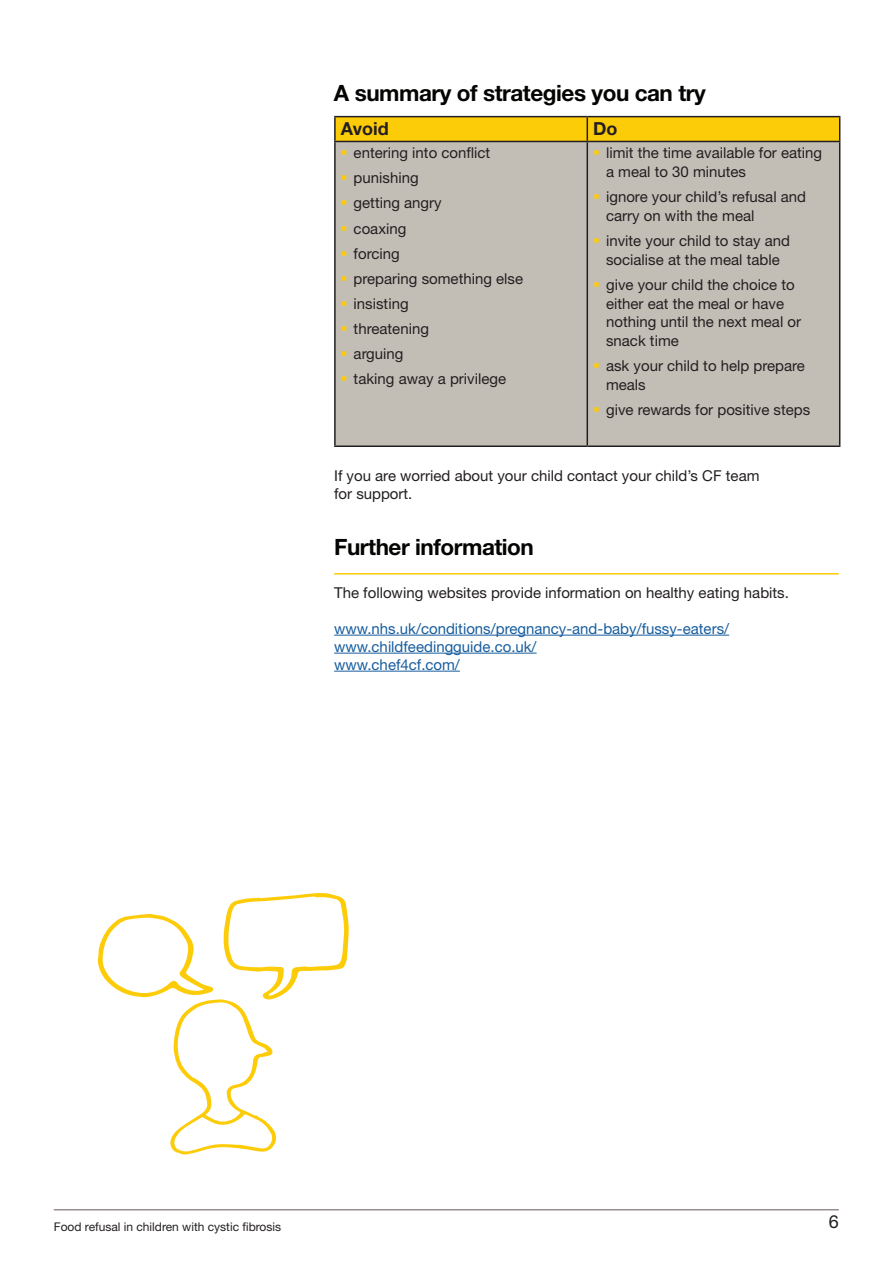
<style>
.page{position:relative;width:893px;height:1263px;background:#fff}
.page>*{position:absolute;margin:0;border:0;box-sizing:border-box;transform-origin:0 0}
.Headline{font:700 22.5px "Helvetica Neue LT Std";letter-spacing:-.02em;color:#040503}
.t1{font:700 18px "Helvetica Neue LT Std";color:#231f20}
.Tile_Big_Headline{font:18px "Helvetica Neue LT Std";color:#231f20}
.t2{font:15px/18.8px "Helvetica Neue LT Std";color:#231f20}
.t3{font:15px "Helvetica Neue LT Std";color:#175d9e}
.t4{font:12px "Helvetica Neue LT Std";color:#231f20}
</style>
<div class="page">
<hr style="left:54px;top:1209px;width:785px;height:1px;background:#988e8e">
<hr style="left:334px;top:635px;width:395px;height:1px;background:#175d9e">
<hr style="left:334px;top:653px;width:203px;height:1px;background:#175d9e">
<hr style="left:334px;top:671px;width:126px;height:1px;background:#175d9e">
<div style="left:336px;top:142px;width:503px;height:303px;background:#c2beb6"></div>
<hr style="left:334px;top:116px;width:253px;height:1px;background:#231f20">
<hr style="left:334px;top:117px;width:2px;height:24px;background:#231f20">
<hr style="left:587px;top:116px;width:253px;height:1px;background:#231f20">
<svg style="left:335px;top:117px;width:505px;height:24px;background:#f5c609"></svg>
<hr style="left:334px;top:141px;width:253px;height:1px;background:#231f20">
<hr style="left:334px;top:142px;width:2px;height:303px;background:#231f20">
<hr style="left:587px;top:141px;width:253px;height:1px;background:#231f20">
<hr style="left:587px;top:142px;width:1px;height:303px;background:#231f20">
<hr style="left:839px;top:142px;width:1px;height:303px;background:#231f20">
<hr style="left:334px;top:445px;width:253px;height:2px;background:#231f20">
<hr style="left:587px;top:445px;width:253px;height:2px;background:#231f20">
<hr style="left:334px;top:573px;width:505px;height:1px;background:#feca0a">
<svg style="left:98px;top:893px;width:251px;height:262px"></svg>
<svg style="left:342px;top:150px;width:4px;height:5px"></svg>
<svg style="left:342px;top:176px;width:4px;height:4px"></svg>
<svg style="left:342px;top:201px;width:4px;height:4px"></svg>
<svg style="left:342px;top:226px;width:4px;height:4px"></svg>
<svg style="left:342px;top:251px;width:4px;height:4px"></svg>
<svg style="left:342px;top:276px;width:4px;height:5px"></svg>
<svg style="left:342px;top:301px;width:4px;height:5px"></svg>
<svg style="left:342px;top:326px;width:4px;height:5px"></svg>
<svg style="left:342px;top:352px;width:4px;height:4px"></svg>
<svg style="left:342px;top:377px;width:4px;height:4px"></svg>
<svg style="left:595px;top:150px;width:4px;height:5px"></svg>
<svg style="left:595px;top:194px;width:4px;height:5px"></svg>
<svg style="left:595px;top:238px;width:4px;height:5px"></svg>
<svg style="left:595px;top:282px;width:4px;height:5px"></svg>
<svg style="left:595px;top:363px;width:4px;height:5px"></svg>
<svg style="left:595px;top:407px;width:4px;height:5px"></svg>
<p class="Headline" style="left:334px;top:79px;width:373px">A summary of strategies you can try</p>
<p class="t1" style="left:341px;top:118px;width:50px">Avoid</p>
<p class="t1" style="left:593px;top:118px;width:26px">Do</p>
<p class="t2" style="left:354px;top:143px;width:138px">entering into conflict</p>
<p class="t2" style="left:354px;top:168px;width:67px">punishing</p>
<p class="t2" style="left:354px;top:194px;width:90px">getting angry</p>
<p class="t2" style="left:354px;top:219px;width:54px">coaxing</p>
<p class="t2" style="left:354px;top:244px;width:48px">forcing</p>
<p class="t2" style="left:354px;top:269px;width:171px">preparing something else</p>
<p class="t2" style="left:354px;top:294px;width:57px">insisting</p>
<p class="t2" style="left:354px;top:319px;width:77px">threatening</p>
<p class="t2" style="left:354px;top:344px;width:51px">arguing</p>
<p class="t2" style="left:354px;top:369px;width:154px">taking away a privilege</p>
<p class="t2" style="left:606px;top:143px;width:218px">limit the time available for eating a meal to 30 minutes</p>
<p class="t2" style="left:606px;top:187px;width:202px">ignore your child’s refusal and carry on with the meal</p>
<p class="t2" style="left:606px;top:231px;width:185px">invite your child to stay and socialise at the meal table</p>
<p class="t2" style="left:606px;top:275px;width:197px">give your child the choice to either eat the meal or have nothing until the next meal or snack time</p>
<p class="t2" style="left:606px;top:356px;width:200px">ask your child to help prepare meals</p>
<p class="t2" style="left:606px;top:400px;width:206px">give rewards for positive steps</p>
<p class="t2" style="left:334px;top:466px;width:427px;line-height:18px">If you are worried about your child contact your child’s CF team for support.</p>
<p class="Headline" style="left:334px;top:533px;width:201px">Further information</p>
<p class="t2" style="left:334px;top:583px;width:456px">The following websites provide information on healthy eating habits.</p>
<p class="t3" style="left:334px;top:619px;width:397px">www.nhs.uk/conditions/pregnancy-and-baby/fussy-eaters/</p>
<p class="t3" style="left:334px;top:637px;width:204px">www.childfeedingguide.co.uk/</p>
<p class="t3" style="left:334px;top:655px;width:127px">www.chef4cf.com/</p>
<p class="t4" style="left:54px;top:1220px;width:229px">Food refusal in children with cystic fibrosis</p>
<p class="Tile_Big_Headline" style="left:829px;top:1211px;width:12px">6</p>
</div>
